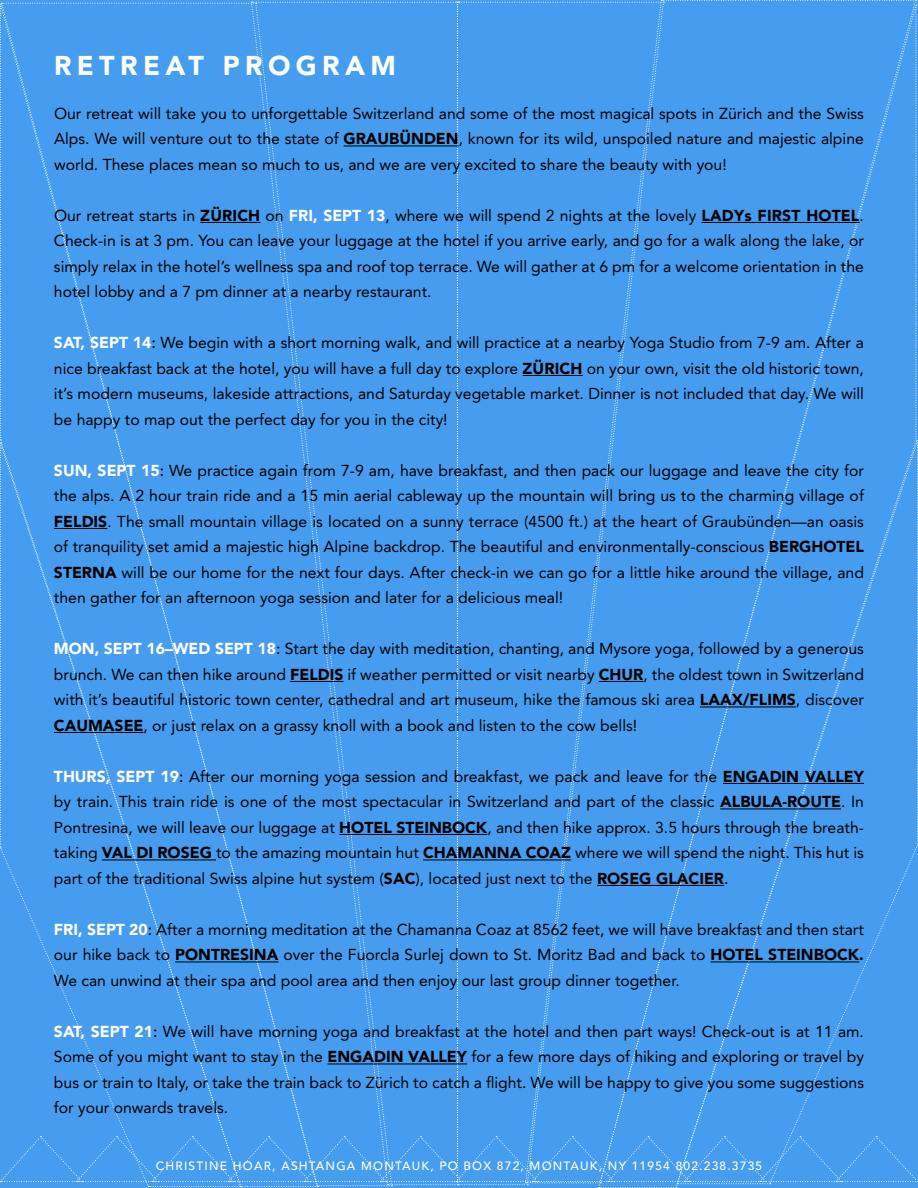
<style>
.page{position:relative;width:918px;height:1188px;background:#469def}
.page>*{position:absolute;margin:0;border:0;box-sizing:border-box;transform-origin:0 0}
.t1{font:900 27px "Avenir";letter-spacing:.2em;color:#fff}
.t2{font:15.75px/25.5px "Avenir";color:#000;text-align:justify}
.t3{font:900 15.75px "Avenir";color:#000}
.t4{font:500 12px "Avenir";letter-spacing:.1em;color:#fff}
.s1{font-weight:900}
.s2{font-weight:900;color:#fff}
.s3{font-weight:500}
</style>
<div class="page">
<hr style="left:344px;top:146px;width:115px;height:1px;background:#000">
<hr style="left:200px;top:222px;width:60px;height:1px;background:#000">
<hr style="left:702px;top:222px;width:158px;height:1px;background:#000">
<hr style="left:523px;top:375px;width:60px;height:1px;background:#000">
<hr style="left:54px;top:528px;width:53px;height:1px;background:#000">
<hr style="left:290px;top:681px;width:53px;height:1px;background:#000">
<hr style="left:599px;top:681px;width:44px;height:1px;background:#000">
<hr style="left:700px;top:707px;width:96px;height:1px;background:#000">
<hr style="left:54px;top:732px;width:90px;height:1px;background:#000">
<hr style="left:723px;top:783px;width:141px;height:1px;background:#000">
<hr style="left:720px;top:809px;width:121px;height:1px;background:#000">
<hr style="left:339px;top:834px;width:148px;height:1px;background:#000">
<hr style="left:102px;top:860px;width:114px;height:1px;background:#000">
<hr style="left:423px;top:860px;width:148px;height:1px;background:#000">
<hr style="left:597px;top:885px;width:127px;height:1px;background:#000">
<hr style="left:175px;top:962px;width:103px;height:1px;background:#000">
<hr style="left:711px;top:962px;width:148px;height:1px;background:#000">
<hr style="left:327px;top:1064px;width:140px;height:1px;background:#000">
<h1 class="t1" style="left:54px;top:50px;width:344px">R ETREAT PROGRA M</h1>
<p class="t2" style="left:54px;top:101px;width:811px">Our retreat will take you to unforgettable Switzerland and some of the most magical spots in Zürich and the Swiss Alps. We will venture out to the state of <span class="s1">G RAUBÜNDEN</span>, known for its wild, unspoiled nature and majestic alpine world. These places mean so much to us, and we are very excited to share the beauty with you!</p>
<p class="t2" style="left:54px;top:203px;width:764px">Our retreat starts in <span class="s1">ZÜRICH</span> on <span class="s2">FRI, SEPT 13</span>, where we will spend 2 nights at the lovely <span class="s1">LADYS FIRST HOTEL</span></p>
<p class="t2" style="left:54px;top:203px;width:812px;text-indent:806px">.<br>Check-in is at 3 pm. You can leave your luggage at the hotel if you arrive early, and go for a walk along the lake, or simply relax in the hotel’s wellness spa and roof top terrace. We will gather at 6 pm for a welcome orientation in the hotel lobby and a 7 pm dinner at a nearby restaurant.</p>
<p class="t2" style="left:54px;top:330px;width:812px"><span class="s2">SAT, SEPT 14</span><span class="s3">:</span> We begin with a short morning walk, and will practice at a nearby Yoga Studio from 7-9 am. After a nice breakfast back at the hotel, you will have a full day to explore <span class="s1">ZÜRICH</span> on your own, visit the old historic town, it’s modern museums, lakeside attractions, and Saturday vegetable market. Dinner is not included that day. We will be happy to map out the perfect day for you in the city!</p>
<p class="t2" style="left:54px;top:458px;width:812px;text-align:left"><span class="s2">SUN, SEPT 15</span><span class="s3">:</span> We practice again from 7-9 am, have breakfast, and then pack our luggage and leave the city for the alps. A 2 hour train ride and a 15 min aerial cableway up the mountain will bring us to the charming village of <span class="s1">FELDIS</span>. The small mountain village is located on a sunny terrace (4500 ft.) at the heart of Graubünden—an oasis of tranquility set amid a majestic high Alpine backdrop. The beautiful and environmentally-conscious <span class="s1">BERGHOTEL<br>STERNA</span> will be our home for the next four days. After check-in we can go for a little hike around the village, and then gather for an afternoon yoga session and later for a delicious meal!</p>
<p class="t2" style="left:54px;top:636px;width:812px"><span class="s2">MON, SEPT 16–WED SEPT 18</span><span class="s3">:</span> Start the day with meditation, chanting, and Mysore yoga, followed by a generous brunch. We can then hike around <span class="s1">FELDIS</span> if weather permitted or visit nearby <span class="s1">CHUR</span>, the oldest town in Switzerland with it’s beautiful historic town center, cathedral and art museum, hike the famous ski area <span class="s1">LAA</span></p>
<p class="t2" style="left:732px;top:687px;width:134px"><span class="s1">X/F LIMS</span>, discover</p>
<p class="t2" style="left:54px;top:713px;width:585px"><span class="s1">CAUMASEE</span>, or just relax on a grassy knoll with a book and listen to the cow bells!</p>
<p class="t2" style="left:54px;top:764px;width:810px"><span class="s2">THURS, SEPT 19</span><span class="s3">:</span> After our morning yoga session and breakfast, we pack and leave for the <span class="s1">ENGADIN VALLEY </span>by train. This train ride is one of the most spectacular in Switzerland and part of the classic <span class="s1">ALBUL</span></p>
<p class="t3" style="left:771px;top:792px;width:28px">A-ROUTE</p>
<p class="t2" style="left:841px;top:789px;width:25px">. In</p>
<p class="t2" style="left:54px;top:815px;width:812px;text-indent:433px">, and then hike approx. 3.5 hours through the breath&shy;taking <span class="s1">VAL DI ROSEG</span> to the amazing mountain hut <span class="s1">CHAMAN NA COAZ</span> where we will spend the night. This hut is part of the traditional Swiss alpine hut system (<span class="s1">SAC</span>), located just next to the <span class="s1">ROSEG G LACIER</span><span class="s3">.</span></p>
<p class="t2" style="left:54px;top:917px;width:811px"><span class="s2">FRI, SEPT 20</span><span class="s3">:</span> After a morning meditation at the Chamanna Coaz at 8562 feet, we will have breakfast and then start our hike back to <span class="s1">PONTRESINA</span> over the Fuorcla Surlej down to St. Moritz Bad and back to <span class="s1">HOTEL</span></p>
<p class="t2" style="left:54px;top:815px;width:297px">Pontresina, we will leave our luggage at <span class="s1">HOTEL</span></p>
<p class="t3" style="left:396px;top:818px;width:58px">STEINBOCK</p>
<p class="t3" style="left:768px;top:945px;width:58px">STEINBOCK</p>
<p class="t3" style="left:859px;top:945px;width:6px">.</p>
<p class="t2" style="left:54px;top:968px;width:627px">We can unwind at their spa and pool area and then enjoy our last group dinner together.</p>
<p class="t2" style="left:54px;top:1019px;width:812px"><span class="s2">SAT, SEPT 21</span><span class="s3">:</span> We will have morning yoga and breakfast at the hotel and then part ways! Check-out is at 11 am.<br>Some of you might want to stay in the <span class="s1">ENGADIN VALLEY</span> for a few more days of hiking and exploring or travel by bus or train to Italy, or take the train back to Zürich to catch a flight. We will be happy to give you some suggestions for your onwards travels.</p>
<p class="t4" style="left:156px;top:1159px;width:608px">CHRISTINE HOAR, ASHTANGA MONTAUK, PO BOX 872, MONTAUK, NY 11954 802.238.3735</p>
</div>
